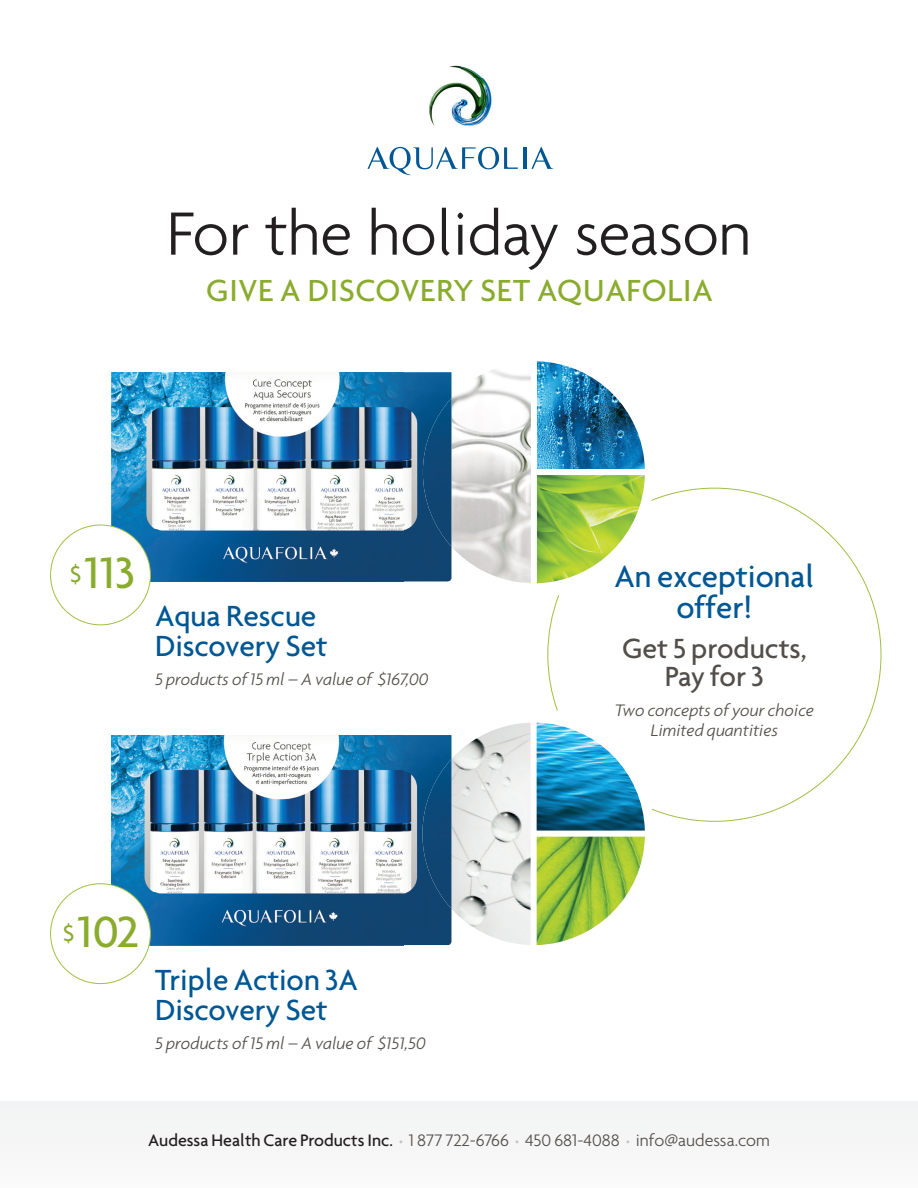
<style>
.page{position:relative;width:918px;height:1188px;background:#fff}
.page>*{position:absolute;margin:0;border:0;box-sizing:border-box;transform-origin:0 0}
.t1{font:300 66px "Agenda";letter-spacing:-.005em;color:#231f20}
.t2{font:500 47.25px "Agenda";color:#8aac2d}
.t3{font:500 33px "Agenda";letter-spacing:.025em;color:#8aac2d}
.t4{font:500 33px/31.5px "Agenda";color:#015793;text-align:center}
.t5{font:500 31.5px/30px "Agenda";color:#015793}
.t6{font:500 30px/28.5px "Agenda";color:#534e4a;text-align:center}
.t7{font:italic 300 18px/19.5px "Agenda";color:#534e4a;text-align:center}
.t8{font:300 18px "Agenda";color:#534e4a}
.s1{font-size:24.3px}
.s2{font-weight:500;color:#231f20}
</style>
<div class="page">
<img style="left:457px;top:723px;width:74px;height:31px">
<img style="left:537px;top:723px;width:108px;height:108px">
<img style="left:537px;top:837px;width:108px;height:108px">
<img style="left:451px;top:369px;width:80px;height:214px">
<img style="left:537px;top:361px;width:108px;height:108px">
<img style="left:537px;top:475px;width:108px;height:108px">
<img style="left:111px;top:735px;width:340px;height:210px">
<img style="left:422px;top:759px;width:29px;height:150px">
<img style="left:111px;top:372px;width:340px;height:210px">
<img style="left:423px;top:398px;width:28px;height:149px">
<div style="left:0;top:1101px;width:918px;height:87px;background:#f6f6f7"></div>
<hr style="left:523px;top:147px;width:3px;height:22px;background:#015793">
<svg style="left:368px;top:147px;width:150px;height:28px"></svg>
<svg style="left:531px;top:147px;width:23px;height:22px"></svg>
<img style="left:429px;top:65px;width:63px;height:61px">
<div style="left:51px;top:884px;width:99px;height:100px;background:#fff;border-radius:50%"></div>
<div style="left:51px;top:525px;width:99px;height:100px;background:#fff;border-radius:50%"></div>
<svg style="left:651px;top:488px;width:230px;height:334px"></svg>
<svg style="left:547px;top:595px;width:12px;height:116px"></svg>
<h1 class="t1" style="left:167px;top:195px;width:586px">For the holiday season</h1>
<h3 class="t3" style="left:206px;top:271px;width:508px">GIVE A DISCOVERY SET AQUAFOLIA</h3>
<h2 class="t2" style="left:70px;top:544px;width:67px"><span class="s1">$</span>113</h2>
<h3 class="t4" style="left:615px;top:560px;width:201px">An exceptional offer!</h3>
<h3 class="t6" style="left:622px;top:633px;width:186px">Get 5 products,<br>Pay for 3</h3>
<p class="t7" style="left:615px;top:701px;width:201px">Two concepts of your choice<br>Limited quantities</p>
<h3 class="t5" style="left:155px;top:600px;width:174px">Aqua Rescue<br>Discovery Set</h3>
<p class="t7" style="left:155px;top:670px;width:275px">5 products of 15 ml – A value of $167,00</p>
<h2 class="t2" style="left:63px;top:903px;width:77px"><span class="s1">$</span>102</h2>
<h3 class="t5" style="left:155px;top:964px;width:204px">Triple Action 3A<br>Discovery Set</h3>
<p class="t7" style="left:155px;top:1034px;width:272px">5 products of 15 ml – A value of $151,50</p>
<p class="t8" style="left:148px;top:1130px;width:623px"><span class="s2">Audessa Health Care Products Inc.</span> 1 877 722-6766 450 681-4088 info@audessa.com</p>
</div>
